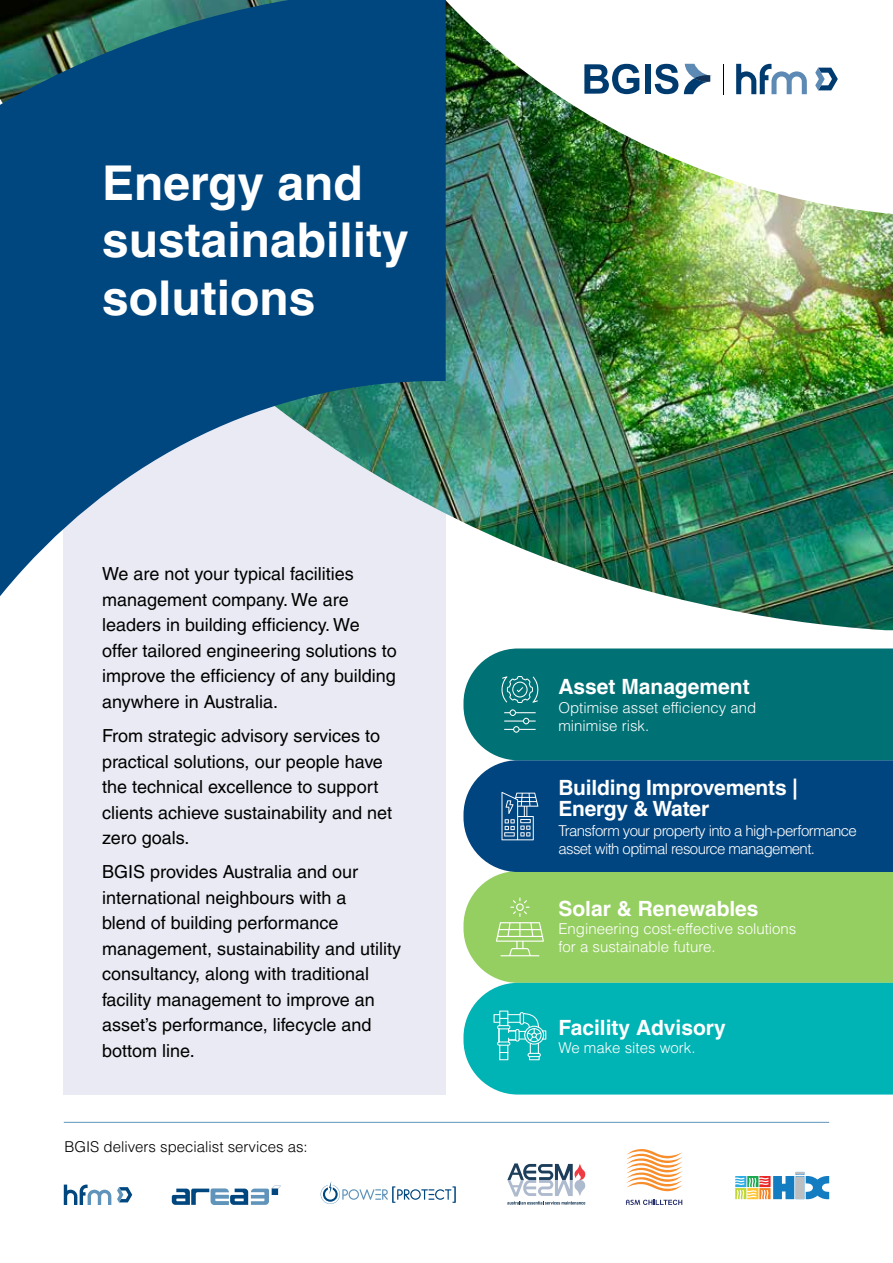
<style>
.page{position:relative;width:893px;height:1263px;background:#fff}
.page>*{position:absolute;margin:0;border:0;box-sizing:border-box;transform-origin:0 0}
.t1{font:700 48px/57.6px "Helvetica LT Pro";color:#fff}
.t2{font:700 21px/21px "Helvetica LT Pro";color:#fff}
.t3{font:18px/25.5px "Helvetica LT Pro";color:#000}
.t4{font:300 15px/18px "Helvetica LT Pro";color:#fff}
.t5{font:300 15px/18px "Helvetica LT Pro";letter-spacing:-.04em;color:#fff}
.t6{font:300 15px "Helvetica LT Pro";color:#000}
</style>
<div class="page">
<div style="left:63px;top:64px;width:383px;height:1030px;background:#e9eaf3"></div>
<img style="left:446px;top:1px;width:447px;height:629px">
<svg style="left:0;top:0;width:446px;height:596px;fill:#00467f"></svg>
<hr style="left:64px;top:1122px;width:765px;height:1px;background:#6094bb">
<svg style="left:64px;top:1184px;width:47px;height:21px"></svg>
<svg style="left:117px;top:1187px;width:15px;height:15px"></svg>
<svg style="left:172px;top:1186px;width:109px;height:19px"></svg>
<svg style="left:321px;top:1181px;width:135px;height:23px"></svg>
<svg style="left:507px;top:1163px;width:78px;height:41px"></svg>
<svg style="left:626px;top:1149px;width:56px;height:42px"></svg>
<svg style="left:626px;top:1199px;width:56px;height:6px"></svg>
<div style="left:463px;top:872px;width:430px;height:111px;background:#96cf61"></div>
<div style="left:463px;top:760px;width:430px;height:112px;background:#004580"></div>
<div style="left:463px;top:983px;width:430px;height:111px;background:#00b3b4"></div>
<div style="left:463px;top:648px;width:430px;height:112px;background:#007175"></div>
<svg style="left:494px;top:1010px;width:52px;height:50px;background:#35c2c3"></svg>
<svg style="left:496px;top:897px;width:48px;height:59px;background:#a5d577"></svg>
<svg style="left:501px;top:792px;width:37px;height:48px;background:#4476a1"></svg>
<svg style="left:501px;top:676px;width:38px;height:27px"></svg>
<svg style="left:504px;top:709px;width:32px;height:24px"></svg>
<svg style="left:736px;top:64px;width:71px;height:30px"></svg>
<svg style="left:815px;top:68px;width:23px;height:22px"></svg>
<hr style="left:723px;top:64px;width:1px;height:30px;background:#000">
<svg style="left:584px;top:64px;width:55px;height:30px"></svg>
<div style="left:645px;top:64px;width:6px;height:30px;background:#003b70"></div>
<svg style="left:655px;top:64px;width:23px;height:30px"></svg>
<svg style="left:684px;top:64px;width:26px;height:30px"></svg>
<svg style="left:735px;top:1172px;width:94px;height:27px"></svg>
<h1 class="t1" style="left:102px;top:154px;width:308px">Energy and sustainability solutions</h1>
<p class="t3" style="left:102px;top:561px;width:296px">We are not your typical facilities management company. We are leaders in building efficiency. We offer tailored engineering solutions to improve the efficiency of any building anywhere in Australia.</p>
<p class="t3" style="left:102px;top:723px;width:292px">From strategic advisory services to practical solutions, our people have the technical excellence to support clients achieve sustainability and net zero goals.</p>
<p class="t3" style="left:102px;top:859px;width:301px">BGIS provides Australia and our international neighbours with a<br>blend of building performance management, sustainability and utility consultancy, along with traditional facility management to improve an asset’s performance, lifecycle and bottom line.</p>
<p class="t6" style="left:64px;top:1137px;width:245px">BGIS delivers specialist services as:</p>
<p class="t2" style="left:558px;top:676px;width:193px">Asset Management</p>
<p class="t4" style="left:558px;top:699px;width:199px">Optimise asset efficiency and minimise risk.</p>
<p class="t2" style="left:558px;top:777px;width:241px">Building Improvements |<br>Energy &amp; Water</p>
<p class="t5" style="left:558px;top:821px;width:300px">Transform your property into a high-performance asset with optimal resource management.</p>
<p class="t2" style="left:558px;top:898px;width:202px">Solar &amp; Renewables</p>
<p class="t4" style="left:558px;top:919px;width:240px">Engineering cost-effective solutions for a sustainable future.</p>
<p class="t2" style="left:558px;top:1017px;width:169px">Facility Advisory</p>
<p class="t4" style="left:558px;top:1039px;width:139px">We make sites work.</p>
</div>
